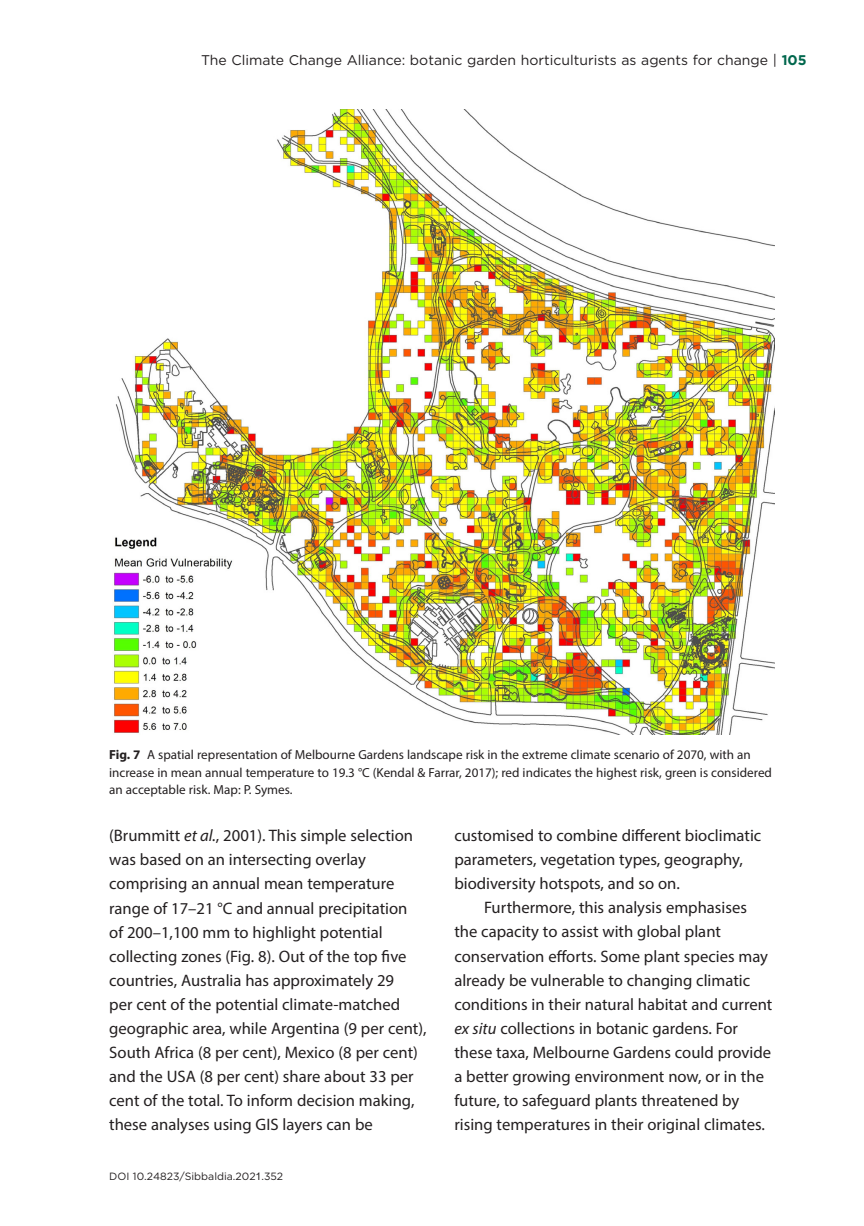
<style>
.page{position:relative;width:864px;height:1226px;background:#fff}
.page>*{position:absolute;margin:0;border:0;box-sizing:border-box;transform-origin:0 0}
.text{font:16.62px/24px "Myriad Pro";color:#231f20}
.text_indent{font:16.62px/24px "Myriad Pro";color:#231f20}
.t1{font:14px "Gotham";color:#231f20}
.captions{font:13.12px/17.5px "Myriad Pro";color:#231f20}
.text-2{font:10.5px "Gotham";color:#231f20}
.s1{font-weight:700;color:#01674d}
.s2{font-weight:700}
.s3{font-style:italic}
.s4{font-family:"Arial"}
</style>
<div class="page">
<img style="left:114px;top:109px;width:660px;height:626px">
<p class="t1" style="left:201px;top:51px;width:607px">The Climate Change Alliance: botanic garden horticulturists as agents for change | <span class="s1">105</span></p>
<p class="captions" style="left:109px;top:746px;width:664px"><span class="s2">Fig. 7</span> A spatial representation of Melbourne Gardens landscape risk in the extreme climate scenario of 2070, with an increase in mean annual temperature to 19.3 °C (Kendal &amp; Farrar, 2017); red indicates the highest risk, green is considered an acceptable risk. Map: P. Symes.</p>
<p class="text" style="left:109px;top:823px;width:319px">(Brummitt <span class="s3">et al.</span>, 2001). This simple selection was based on an intersecting overlay comprising an annual mean temperature range of 17–21 °C and annual precipitation<br>of 200–1,100 mm to highlight potential collecting zones (Fig. 8). Out of the top five countries, Australia has approximately 29<br>per cent of the potential climate-matched geographic area, while Argentina (9 per cent), South Africa (8 per cent), Mexico (8 per cent) and the USA (8 per cent) share about 33 per cent of the total. To inform decision making, these analyses using GIS layers can be</p>
<p class="text-2" style="left:109px;top:1169px;width:175px">DOI 10.24823/Sibbaldia.202<span class="s4">1</span>.352</p>
<p class="text" style="left:454px;top:823px;width:308px">customised to combine different bioclimatic parameters, vegetation types, geography, biodiversity hotspots, and so on.</p>
<p class="text_indent" style="left:454px;top:895px;width:319px;text-indent:30px">Furthermore, this analysis emphasises the capacity to assist with global plant conservation efforts. Some plant species may already be vulnerable to changing climatic conditions in their natural habitat and current <span class="s3">ex situ</span> collections in botanic gardens. For these taxa, Melbourne Gardens could provide a better growing environment now, or in the future, to safeguard plants threatened by rising temperatures in their original climates.</p>
</div>
